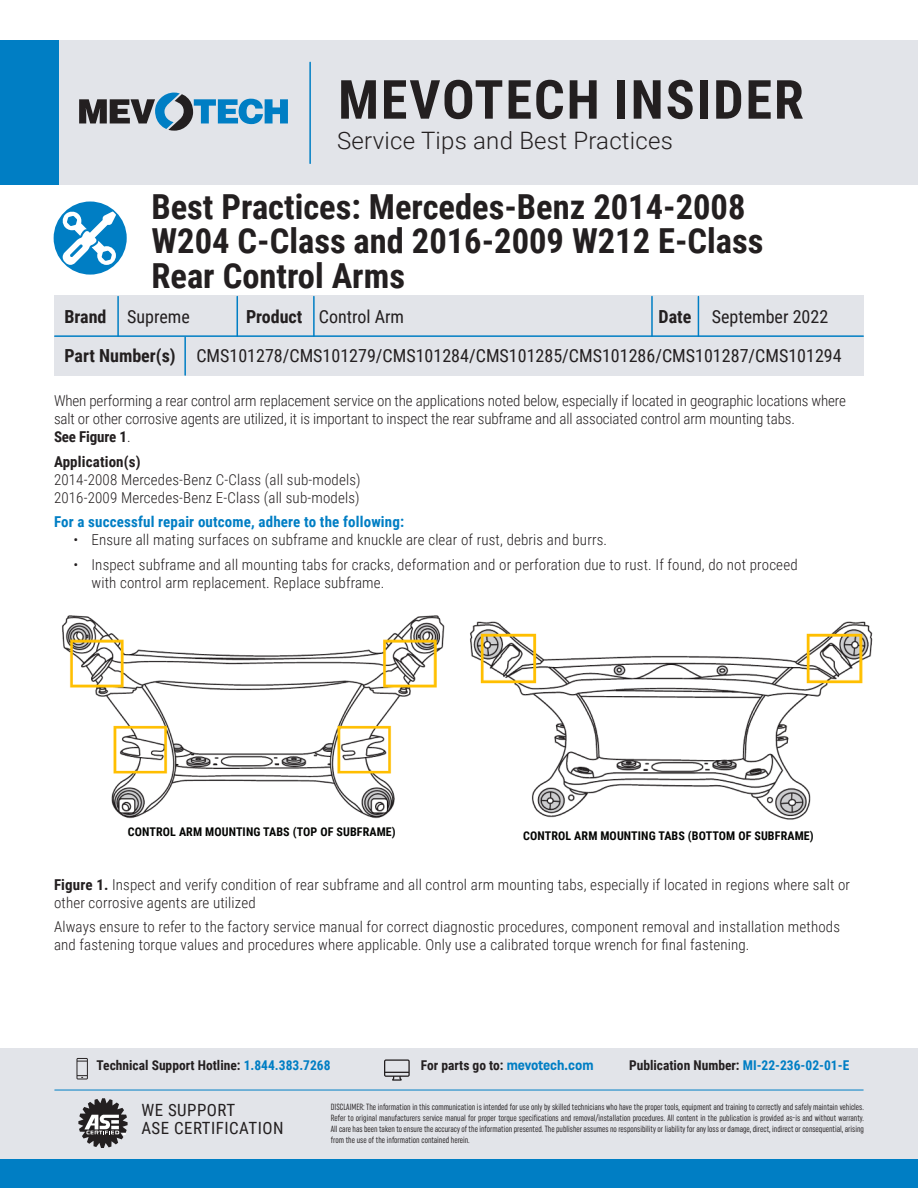
<style>
.page{position:relative;width:918px;height:1188px;background:#fff}
.page>*{position:absolute;margin:0;border:0;box-sizing:border-box;transform-origin:0 0}
.t1{font:700 54px "Roboto Condensed";letter-spacing:.035em;color:#231f20}
.t2{font:700 34.5px/34.5px "Roboto Condensed";color:#231f20}
.t3{font:300 24px "Roboto";letter-spacing:.01em;color:#231f20}
.t4{font:18px "Roboto Condensed";color:#231f20}
.t5{font:16.8px "Roboto Condensed";letter-spacing:.03em;color:#231f20}
.Basic_Body{font:300 15px/18px "Roboto Condensed";letter-spacing:.01em;color:#231f20}
.Basic_Body-2{font:300 15px/18px "Roboto Condensed";letter-spacing:-.01em;color:#231f20}
.Basic_Body-3{font:700 15px "Roboto Condensed";letter-spacing:.01em;color:#007ec4}
.t6{font:700 13.5px "Roboto Condensed";color:#231f20}
.Basic_Body-4{font:700 12px "Roboto Condensed";letter-spacing:.01em;color:#040503}
.t7{font:extra-condensed 9px/10.8px "Uniform";color:#231f20;text-align:justify}
.s1{font-weight:700}
.s2{color:#007ec4}
.s3{font-family:"Uniform Condensed";font-size:14.25px;color:#007ec4}
</style>
<div class="page">
<div style="left:54px;top:296px;width:810px;height:80px;background:#e2e4e9"></div>
<hr style="left:237px;top:297px;width:1px;height:39px;background:#007ec4">
<hr style="left:651px;top:297px;width:2px;height:39px;background:#007ec4">
<hr style="left:313px;top:297px;width:2px;height:39px;background:#007ec4">
<hr style="left:698px;top:297px;width:1px;height:39px;background:#007ec4">
<hr style="left:117px;top:297px;width:2px;height:39px;background:#007ec4">
<hr style="left:55px;top:335px;width:808px;height:2px;background:#007ec4">
<hr style="left:184px;top:337px;width:2px;height:38px;background:#007ec4">
<div style="left:0;top:1049px;width:918px;height:139px;background:#e2e4e9"></div>
<div style="left:0;top:1160px;width:918px;height:28px;background:#007ec4"></div>
<svg style="left:78px;top:1098px;width:50px;height:50px"></svg>
<svg style="left:76px;top:1058px;width:12px;height:21px"></svg>
<svg style="left:384px;top:1059px;width:26px;height:22px"></svg>
<hr style="left:55px;top:1090px;width:808px;height:1px;background:#007ec4">
<div style="left:49px;top:40px;width:869px;height:145px;background:#e2e4e9"></div>
<div style="left:0;top:40px;width:59px;height:145px;background:#007ec4"></div>
<svg style="left:79px;top:93px;width:209px;height:38px"></svg>
<hr style="left:309px;top:62px;width:2px;height:101px;background:#007ec4">
<div style="left:54px;top:202px;width:73px;height:73px;background:#007ec4;border-radius:50%"></div>
<svg style="left:62px;top:211px;width:54px;height:54px"></svg>
<img style="left:62px;top:615px;width:383px;height:204px">
<img style="left:470px;top:621px;width:403px;height:199px">
<p class="t1" style="left:338px;top:62px;width:467px">MEVOTECH INSIDER</p>
<p class="t3" style="left:337px;top:123px;width:337px">Service Tips and Best Practices</p>
<p class="t2" style="left:151px;top:188px;width:614px">Best Practices: Mercedes-Benz 2014-2008<br>W204 C-Class and 2016-2009 W212 E-Class<br>Rear Control Arms</p>
<p class="t4" style="left:64px;top:304px;width:127px"><span class="s1">Brand</span> Supreme</p>
<p class="t4" style="left:246px;top:304px;width:160px"><span class="s1">Product</span> Control Arm</p>
<p class="t4" style="left:658px;top:304px;width:171px"><span class="s1">Date</span> September 2022</p>
<p class="t4" style="left:64px;top:343px;width:779px"><span class="s1">Part Number(s)</span> CMS101278/CMS101279/CMS101284/CMS101285/CMS101286/CMS101287/CMS101294</p>
<p class="Basic_Body-2" style="left:54px;top:391px;width:794px">When performing a rear control arm replacement service on the applications noted below, especially if located in geographic locations where salt or other corrosive agents are utilized, it is important to inspect the rear subframe and all associated control arm mounting tabs.<br><span class="s1">See Figure 1</span>.</p>
<p class="Basic_Body" style="left:54px;top:452px;width:308px"><span class="s1">Application(s)<br></span>2014-2008 Mercedes-Benz C-Class (all sub-models)<br>2016-2009 Mercedes-Benz E-Class (all sub-models)</p>
<p class="Basic_Body-3" style="left:54px;top:511px;width:352px">For a successful repair outcome, adhere to the following:</p>
<p class="Basic_Body" style="left:74px;top:530px;width:535px">• Ensure all mating surfaces on subframe and knuckle are clear of rust, debris and burrs.</p>
<p class="Basic_Body" style="left:92px;top:555px;width:708px;text-indent:-18px">• Inspect subframe and all mounting tabs for cracks, deformation and or perforation due to rust. If found, do not proceed with control arm replacement. Replace subframe.</p>
<p class="Basic_Body-4" style="left:128px;top:824px;width:269px">CONTROL ARM MOUNTING TABS (TOP OF SUBFRAME)</p>
<p class="Basic_Body-4" style="left:523px;top:827px;width:292px">CONTROL ARM MOUNTING TABS (BOTTOM OF SUBFRAME)</p>
<p class="Basic_Body" style="left:54px;top:875px;width:798px"><span class="s1">Figure 1.</span> Inspect and verify condition of rear subframe and all control arm mounting tabs, especially if located in regions where salt or other corrosive agents are utilized</p>
<p class="Basic_Body" style="left:54px;top:917px;width:788px">Always ensure to refer to the factory service manual for correct diagnostic procedures, component removal and installation methods and fastening torque values and procedures where applicable. Only use a calibrated torque wrench for final fastening.</p>
<p class="t6" style="left:97px;top:1055px;width:236px">Technical Support Hotline: <span class="s2">1.844.383.7268</span></p>
<p class="t6" style="left:421px;top:1055px;width:174px">For parts go to: <span class="s3">mevotech.com</span></p>
<p class="t6" style="left:629px;top:1055px;width:222px">Publication Number: <span class="s2">MI-22-236-02-01-E</span></p>
<p class="t5" style="left:141px;top:1098px;width:95px">WE SUPPORT</p>
<p class="t5" style="left:141px;top:1116px;width:144px">ASE CERTIFICATION</p>
<p class="t7" style="left:331px;top:1102px;width:535px">DISCLAIMER: The information in this communication is intended for use only by skilled technicians who have the proper tools, equipment and training to correctly and safely maintain vehicles.<br>Refer to original manufacturers service manual for proper torque specifications and removal/installation procedures. All content in the publication is provided as-is and without warranty.<br>All care has been taken to ensure the accuracy of the information presented. The publisher assumes no responsibility or liability for any loss or damage, direct, indirect or consequential, arising from the use of the information contained herein.</p>
</div>
